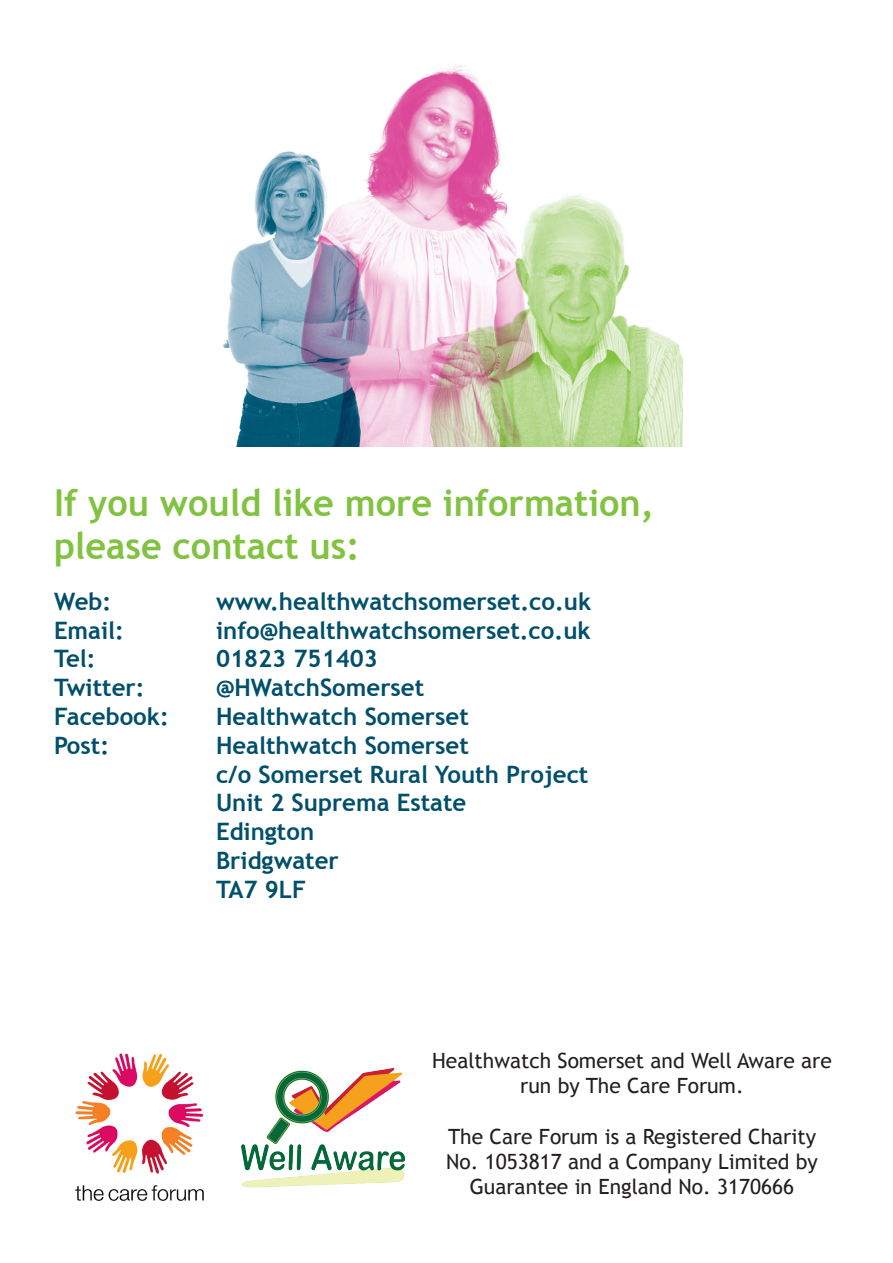
<style>
.page{position:relative;width:893px;height:1263px;background:#fff}
.page>*{position:absolute;margin:0;border:0;box-sizing:border-box;transform-origin:0 0}
.t1{font:700 37.05px "Trebuchet MS";color:#81c340}
.t2{font:700 24px "Trebuchet MS";color:#004f6b}
.t3{font:21px/25.2px "Trebuchet MS";color:#231f20;text-align:center}
</style>
<div class="page">
<img style="left:75px;top:1053px;width:129px;height:148px">
<img style="left:223px;top:65px;width:460px;height:381px">
<img style="left:241px;top:1068px;width:165px;height:120px">
<p class="t1" style="left:54px;top:480px;width:601px">If you would like more information,</p>
<p class="t1" style="left:54px;top:523px;width:307px">please contact us:</p>
<p class="t2" style="left:54px;top:586px;width:59px">Web:</p>
<p class="t2" style="left:216px;top:586px;width:377px">www.healthwatchsomerset.co.uk</p>
<p class="t2" style="left:54px;top:615px;width:72px">Email:</p>
<p class="t2" style="left:216px;top:615px;width:376px">info@healthwatchsomerset.co.uk</p>
<p class="t2" style="left:54px;top:644px;width:43px">Tel:</p>
<p class="t2" style="left:216px;top:644px;width:163px">01823 751403</p>
<p class="t2" style="left:54px;top:673px;width:92px">Twitter:</p>
<p class="t2" style="left:216px;top:673px;width:210px">@HWatchSomerset</p>
<p class="t2" style="left:54px;top:701px;width:116px">Facebook:</p>
<p class="t2" style="left:216px;top:701px;width:254px">Healthwatch Somerset</p>
<p class="t2" style="left:54px;top:730px;width:57px">Post:</p>
<p class="t2" style="left:216px;top:730px;width:254px">Healthwatch Somerset</p>
<p class="t2" style="left:216px;top:759px;width:374px">c/o Somerset Rural Youth Project</p>
<p class="t2" style="left:216px;top:788px;width:252px">Unit 2 Suprema Estate</p>
<p class="t2" style="left:216px;top:817px;width:100px">Edington</p>
<p class="t2" style="left:216px;top:845px;width:124px">Bridgwater</p>
<p class="t2" style="left:216px;top:874px;width:92px">TA7 9LF</p>
<p class="t3" style="left:432px;top:1048px;width:401px">Healthwatch Somerset and Well Aware are run by The Care Forum.</p>
<p class="t3" style="left:448px;top:1124px;width:369px">The Care Forum is a Registered Charity</p>
<p class="t3" style="left:446px;top:1149px;width:373px">No. 1053817 and a Company Limited by<br>Guarantee in England No. 3170666</p>
</div>
